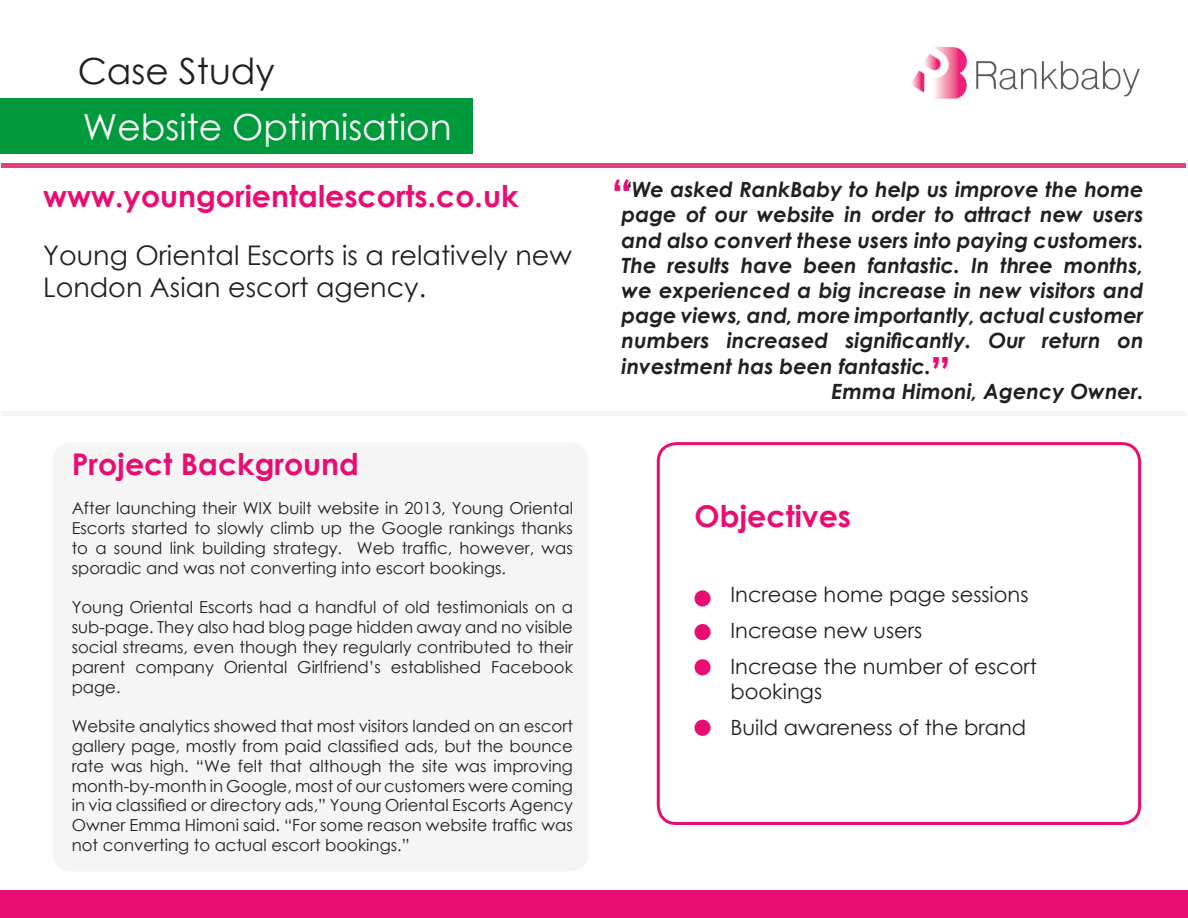
<style>
.page{position:relative;width:1188px;height:918px;background:#fff}
.page>*{position:absolute;margin:0;border:0;box-sizing:border-box;transform-origin:0 0}
.t1{font:700 45px "Century Gothic";color:#ea0d71}
.t2{font:36px "Century Gothic";color:#fff}
.t3{font:36px "Century Gothic";color:#231f20}
.t4{font:700 30px "Century Gothic";color:#ea0d71}
.t5{font:27px/32.4px "Century Gothic";color:#231f20}
.t6{font:italic 700 21px/25.2px "Century Gothic";color:#231f20;text-align:justify}
.t7{font:21px/25.2px "Century Gothic";color:#231f20}
.t8{font:16.5px/19.8px "Century Gothic";color:#231f20;text-align:justify}
</style>
<div class="page">
<div style="left:657px;top:442px;width:484px;height:383px;border:3px solid #ea0d71;border-radius:18px"></div>
<div style="left:53px;top:442px;width:535px;height:430px;background:#f5f5f6;border-radius:18px"></div>
<div style="left:0;top:98px;width:472px;height:56px;background:#00993b"></div>
<img style="left:912px;top:47px;width:228px;height:52px">
<div style="left:2px;top:163px;width:1184px;height:5px;background:#e33f82"></div>
<hr style="left:2px;top:412px;width:1184px;height:4px;background:#f5f5f6">
<div style="left:695px;top:590px;width:16px;height:17px;background:#ea0d71;border-radius:50%"></div>
<div style="left:695px;top:624px;width:16px;height:16px;background:#ea0d71;border-radius:50%"></div>
<div style="left:695px;top:659px;width:16px;height:16px;background:#ea0d71;border-radius:50%"></div>
<div style="left:695px;top:720px;width:16px;height:16px;background:#ea0d71;border-radius:50%"></div>
<div style="left:0;top:890px;width:1188px;height:28px;background:#ea0d71"></div>
<p class="t3" style="left:78px;top:46px;width:199px">Case Study</p>
<p class="t2" style="left:83px;top:101px;width:370px">Website Optimisation</p>
<p class="t4" style="left:43px;top:173px;width:477px">www.youngorientalescorts.co.uk</p>
<p class="t5" style="left:43px;top:238px;width:530px">Young Oriental Escorts is a relatively new<br>London Asian escort agency.</p>
<p class="t4" style="left:72px;top:441px;width:289px">Project Background</p>
<p class="t8" style="left:72px;top:498px;width:503px">After launching their WIX built website in 2013, Young Oriental Escorts started to slowly climb up the Google rankings thanks to a sound link building strategy. Web traffic, however, was sporadic and was not converting into escort bookings.</p>
<p class="t8" style="left:72px;top:597px;width:503px">Young Oriental Escorts had a handful of old testimonials on a sub-page. They also had blog page hidden away and no visible social streams, even though they regularly contributed to their parent company Oriental Girlfriend’s established Facebook page.</p>
<p class="t8" style="left:72px;top:716px;width:503px">Website analytics showed that most visitors landed on an escort gallery page, mostly from paid classified ads, but the bounce rate was high. “We felt that although the site was improving month-by-month in Google, most of our customers were coming in via classified or directory ads,” Young Oriental Escorts Agency Owner Emma Himoni said. “For some reason website traffic was not converting to actual escort bookings.”</p>
<p class="t1" style="left:611px;top:162px;width:23px">“</p>
<p class="t6" style="left:622px;top:176px;width:524px">“We asked RankBaby to help us improve the home page of our website in order to attract new users and also convert these users into paying customers.<br>The results have been fantastic. In three months, we experienced a big increase in new visitors and page views, and, more importantly, actual customer numbers increased significantly. Our return on investment has been fantastic.</p>
<p class="t6" style="left:832px;top:378px;width:314px">Emma Himoni, Agency Owner.</p>
<p class="t1" style="left:952px;top:387px;width:23px;rotate:-180deg">“</p>
<p class="t4" style="left:694px;top:494px;width:158px">Objectives</p>
<p class="t7" style="left:730px;top:582px;width:300px">Increase home page sessions</p>
<p class="t7" style="left:730px;top:618px;width:193px">Increase new users</p>
<p class="t7" style="left:730px;top:653px;width:308px">Increase the number of escort bookings</p>
<p class="t7" style="left:730px;top:714px;width:297px">Build awareness of the brand</p>
</div>
